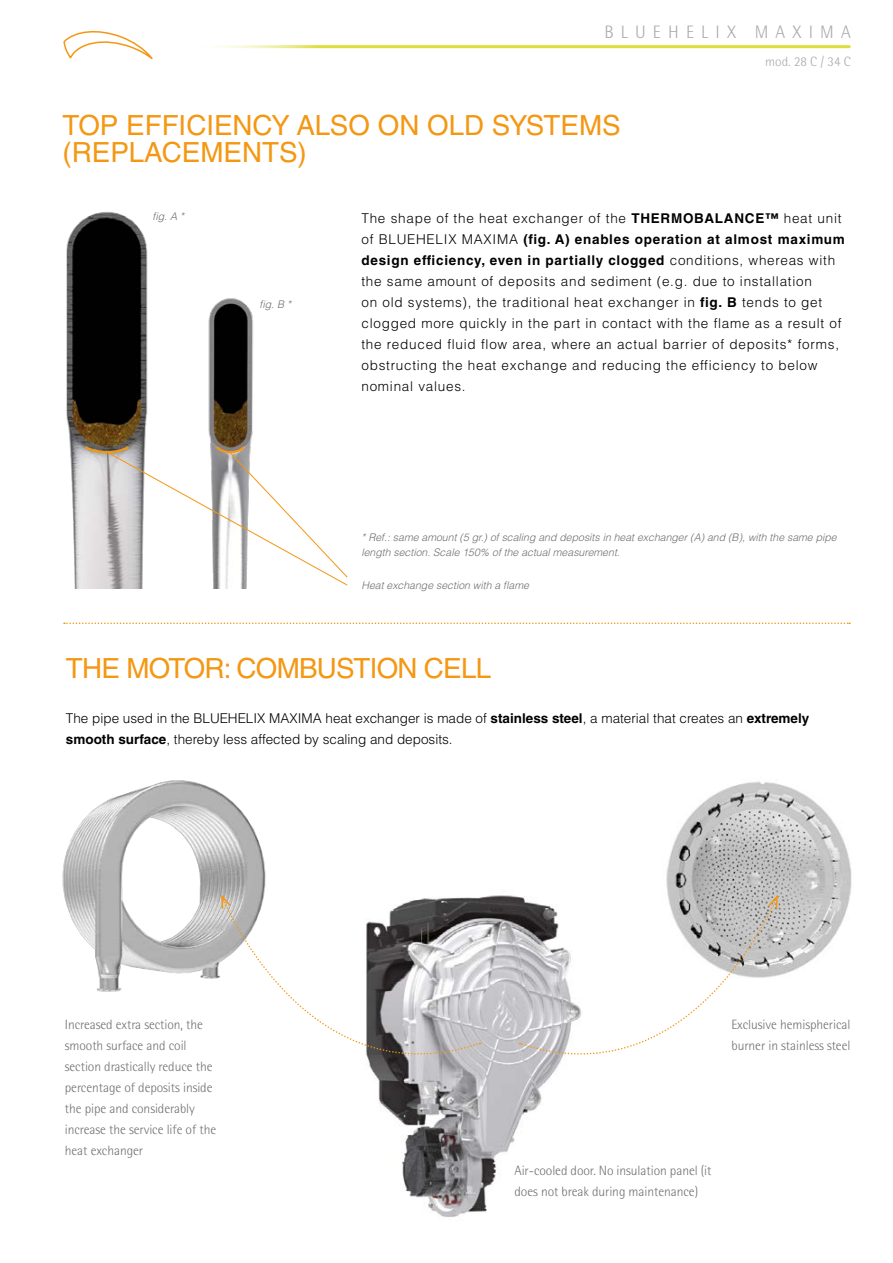
<style>
.page{position:relative;width:893px;height:1263px;background:#fff}
.page>*{position:absolute;margin:0;border:0;box-sizing:border-box;transform-origin:0 0}
.t1{font:27.75px/27.8px "Helvetica LT Std";color:#f49712}
.t2{font:27.75px "Helvetica LT Std";letter-spacing:-.025em;color:#f49712}
.t3{font:300 18px "Rotis Semi Sans Pro";letter-spacing:.4em;color:#aaa}
.t4{font:300 13.5px/21px "Helvetica LT Std";letter-spacing:.055em;color:#000}
.t5{font:300 13.5px/21px "Rotis Semi Sans Pro";letter-spacing:-.005em;color:#706f6f}
.t6{font:300 13.5px/21px "Helvetica LT Std";color:#000}
.t7{font:300 13.5px "Rotis Semi Sans Pro";color:#aaa}
.t8{font:italic 300 10.5px/15px "Helvetica LT Std";color:#706f6f}
.s1{font-weight:700}
</style>
<div class="page">
<svg style="left:63px;top:31px;width:90px;height:29px"></svg>
<hr style="left:192px;top:45px;width:657px;height:3px;background:#ddde3a">
<img style="left:62px;top:780px;width:204px;height:212px">
<img style="left:378px;top:895px;width:164px;height:322px">
<img style="left:666px;top:781px;width:186px;height:195px">
<img style="left:208px;top:298px;width:45px;height:291px">
<img style="left:66px;top:211px;width:82px;height:378px">
<svg style="left:83px;top:444px;width:265px;height:142px"></svg>
<svg style="left:519px;top:897px;width:259px;height:200px"></svg>
<svg style="left:767px;top:893px;width:12px;height:17px"></svg>
<svg style="left:221px;top:897px;width:259px;height:200px"></svg>
<svg style="left:220px;top:893px;width:12px;height:17px"></svg>
<svg style="left:64px;top:622px;width:786px;height:2px"></svg>
<h2 class="t3" style="left:604px;top:22px;width:248px">BLUEHELIX MAXIMA</h2>
<p class="t7" style="left:765px;top:54px;width:87px">mod. 28 C / 34 C</p>
<h1 class="t1" style="left:63px;top:111px;width:560px">TOP EFFICIENCY ALSO ON OLD SYSTEMS (REPLACEMENTS)</h1>
<p class="t8" style="left:153px;top:209px;width:33px">fig. A *</p>
<p class="t8" style="left:260px;top:297px;width:33px">fig. B *</p>
<p class="t4" style="left:361px;top:208px;width:485px">The shape of the heat exchanger of the <span class="s1">THERMOBALANCE™</span> heat unit of BLUEHELIX MAXIMA <span class="s1">(fig. A) enables operation at almost maximum design efficiency, even in partially clogged</span> conditions, whereas with the same amount of deposits and sediment (e.g. due to installation<br>on old systems), the traditional heat exchanger in <span class="s1">fig. B</span> tends to get clogged more quickly in the part in contact with the flame as a result of the reduced fluid flow area, where an actual barrier of deposits* forms, obstructing the heat exchange and reducing the efficiency to below nominal values.</p>
<p class="t8" style="left:361px;top:530px;width:477px">* Ref.: same amount (5 gr.) of scaling and deposits in heat exchanger (A) and (B), with the same pipe length section. Scale 150% of the actual measurement.</p>
<p class="t8" style="left:361px;top:577px;width:169px">Heat exchange section with a flame</p>
<h1 class="t2" style="left:66px;top:652px;width:427px">THE MOTOR: COMBUSTION CELL</h1>
<p class="t6" style="left:66px;top:708px;width:745px">The pipe used in the BLUEHELIX MAXIMA heat exchanger is made of <span class="s1">stainless steel</span>, a material that creates an <span class="s1">extremely smooth surface</span>, thereby less affected by scaling and deposits.</p>
<p class="t5" style="left:65px;top:1014px;width:153px">Increased extra section, the smooth surface and coil section drastically reduce the percentage of deposits inside the pipe and considerably increase the service life of the heat exchanger</p>
<p class="t5" style="left:731px;top:1014px;width:121px">Exclusive hemispherical burner in stainless steel</p>
<p class="t5" style="left:514px;top:1160px;width:199px">Air-cooled door. No insulation panel (it does not break during maintenance)</p>
</div>
